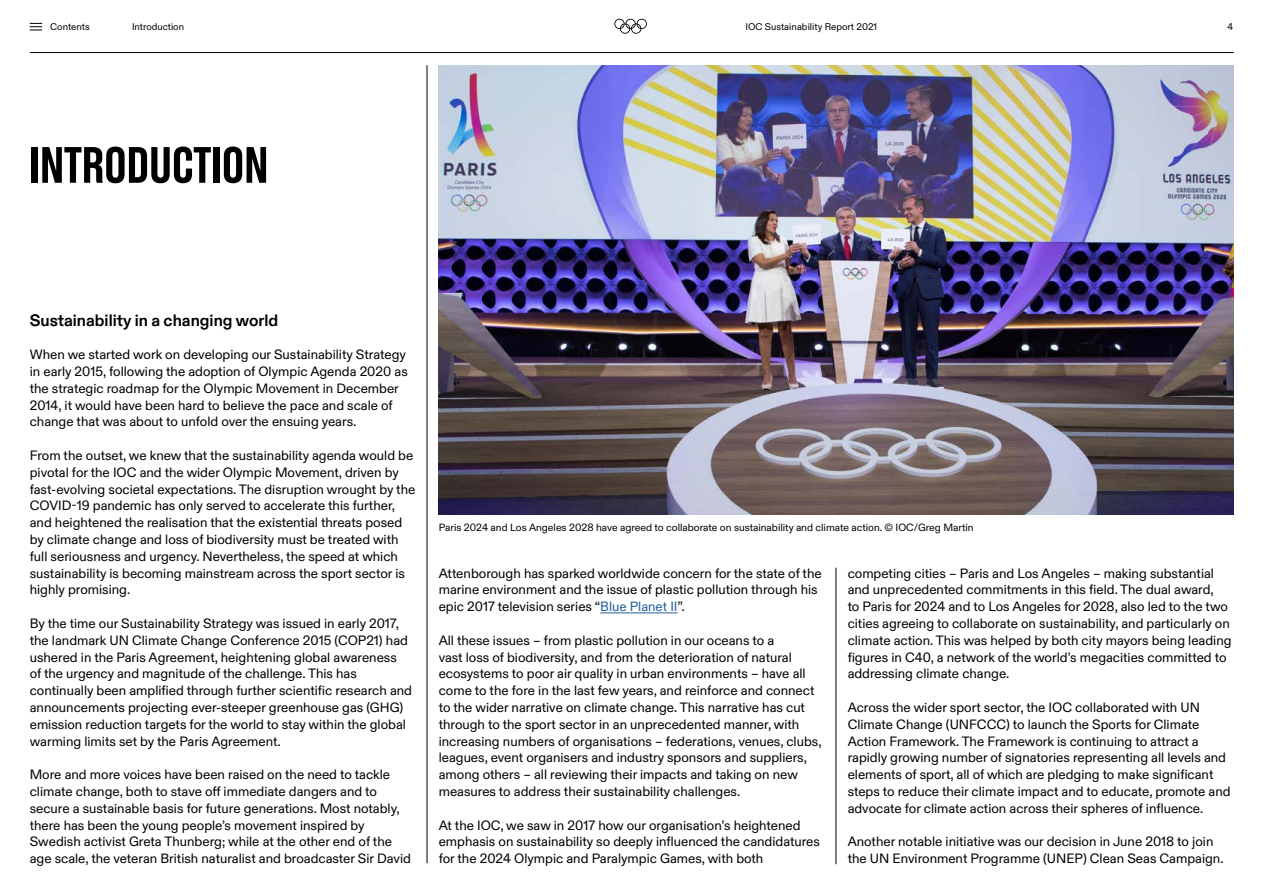
<style>
.page{position:relative;width:1263px;height:893px;background:#fff}
.page>*{position:absolute;margin:0;border:0;box-sizing:border-box;transform-origin:0 0}
.t1{font:51px "Olympic Headline";letter-spacing:-.01em;color:#000}
.t2{font:700 16.5px "Olympic Sans";color:#000}
.t3{font:13.5px/16.8px "Olympic Sans";color:#000}
.t4{font:10.5px "Olympic Sans";color:#000}
.t5{font:9.75px "Olympic Sans";letter-spacing:.005em;color:#000}
.s1{color:#215e9e}
</style>
<div class="page">
<hr style="left:427px;top:65px;width:1px;height:798px;background:#000">
<hr style="left:836px;top:568px;width:1px;height:296px;background:#000">
<hr style="left:600px;top:613px;width:77px;height:1px;background:#215e9e">
<img style="left:439px;top:65px;width:794px;height:450px">
<hr style="left:30px;top:52px;width:1203px;height:1px;background:#000">
<svg style="left:614px;top:19px;width:33px;height:15px"></svg>
<svg style="left:30px;top:23px;width:12px;height:8px"></svg>
<p class="t5" style="left:50px;top:19px;width:41px">Contents</p>
<p class="t5" style="left:132px;top:19px;width:54px">Introduction</p>
<p class="t5" style="left:745px;top:19px;width:133px">IOC Sustainability Report 2021</p>
<p class="t5" style="left:1227px;top:19px;width:7px">4</p>
<h1 class="t1" style="left:29px;top:137px;width:241px">INTRODUCTION</h1>
<p class="t2" style="left:30px;top:307px;width:250px">Sustainability in a changing world</p>
<p class="t3" style="left:30px;top:345px;width:379px">When we started work on developing our Sustainability Strategy in early 2015, following the adoption of Olympic Agenda 2020 as the strategic roadmap for the Olympic Movement in December 2014, it would have been hard to believe the pace and scale of change that was about to unfold over the ensuing years.</p>
<p class="t3" style="left:30px;top:446px;width:387px">From the outset, we knew that the sustainability agenda would be pivotal for the IOC and the wider Olympic Movement, driven by fast-evolving societal expectations. The disruption wrought by the COVID-19 pandemic has only served to accelerate this further, and heightened the realisation that the existential threats posed by climate change and loss of biodiversity must be treated with full seriousness and urgency. Nevertheless, the speed at which sustainability is becoming mainstream across the sport sector is highly promising.</p>
<p class="t3" style="left:30px;top:614px;width:384px">By the time our Sustainability Strategy was issued in early 2017, the landmark UN Climate Change Conference 2015 (COP21) had ushered in the Paris Agreement, heightening global awareness<br>of the urgency and magnitude of the challenge. This has continually been amplified through further scientific research and announcements projecting ever-steeper greenhouse gas (GHG) emission reduction targets for the world to stay within the global warming limits set by the Paris Agreement.</p>
<p class="t3" style="left:30px;top:765px;width:383px">More and more voices have been raised on the need to tackle climate change, both to stave off immediate dangers and to secure a sustainable basis for future generations. Most notably, there has been the young people’s movement inspired by Swedish activist Greta Thunberg; while at the other end of the age scale, the veteran British naturalist and broadcaster Sir David</p>
<p class="t4" style="left:439px;top:520px;width:536px">Paris 2024 and Los Angeles 2028 have agreed to collaborate on sustainability and climate action. © IOC/Greg Martin</p>
<p class="t3" style="left:439px;top:564px;width:384px">Attenborough has sparked worldwide concern for the state of the marine environment and the issue of plastic pollution through his epic 2017 television series “<span class="s1">Blue Planet II</span>”.</p>
<p class="t3" style="left:439px;top:631px;width:384px">All these issues – from plastic pollution in our oceans to a<br>vast loss of biodiversity, and from the deterioration of natural ecosystems to poor air quality in urban environments – have all come to the fore in the last few years, and reinforce and connect to the wider narrative on climate change. This narrative has cut through to the sport sector in an unprecedented manner, with increasing numbers of organisations – federations, venues, clubs, leagues, event organisers and industry sponsors and suppliers, among others – all reviewing their impacts and taking on new measures to address their sustainability challenges.</p>
<p class="t3" style="left:439px;top:816px;width:383px">At the IOC, we saw in 2017 how our organisation’s heightened emphasis on sustainability so deeply influenced the candidatures for the 2024 Olympic and Paralympic Games, with both</p>
<p class="t3" style="left:848px;top:564px;width:385px">competing cities – Paris and Los Angeles – making substantial and unprecedented commitments in this field. The dual award,<br>to Paris for 2024 and to Los Angeles for 2028, also led to the two cities agreeing to collaborate on sustainability, and particularly on climate action. This was helped by both city mayors being leading figures in C40, a network of the world’s megacities committed to addressing climate change.</p>
<p class="t3" style="left:848px;top:698px;width:385px">Across the wider sport sector, the IOC collaborated with UN Climate Change (UNFCCC) to launch the Sports for Climate Action Framework. The Framework is continuing to attract a rapidly growing number of signatories representing all levels and elements of sport, all of which are pledging to make significant steps to reduce their climate impact and to educate, promote and advocate for climate action across their spheres of influence.</p>
<p class="t3" style="left:848px;top:832px;width:377px">Another notable initiative was our decision in June 2018 to join the UN Environment Programme (UNEP) Clean Seas Campaign.</p>
</div>
